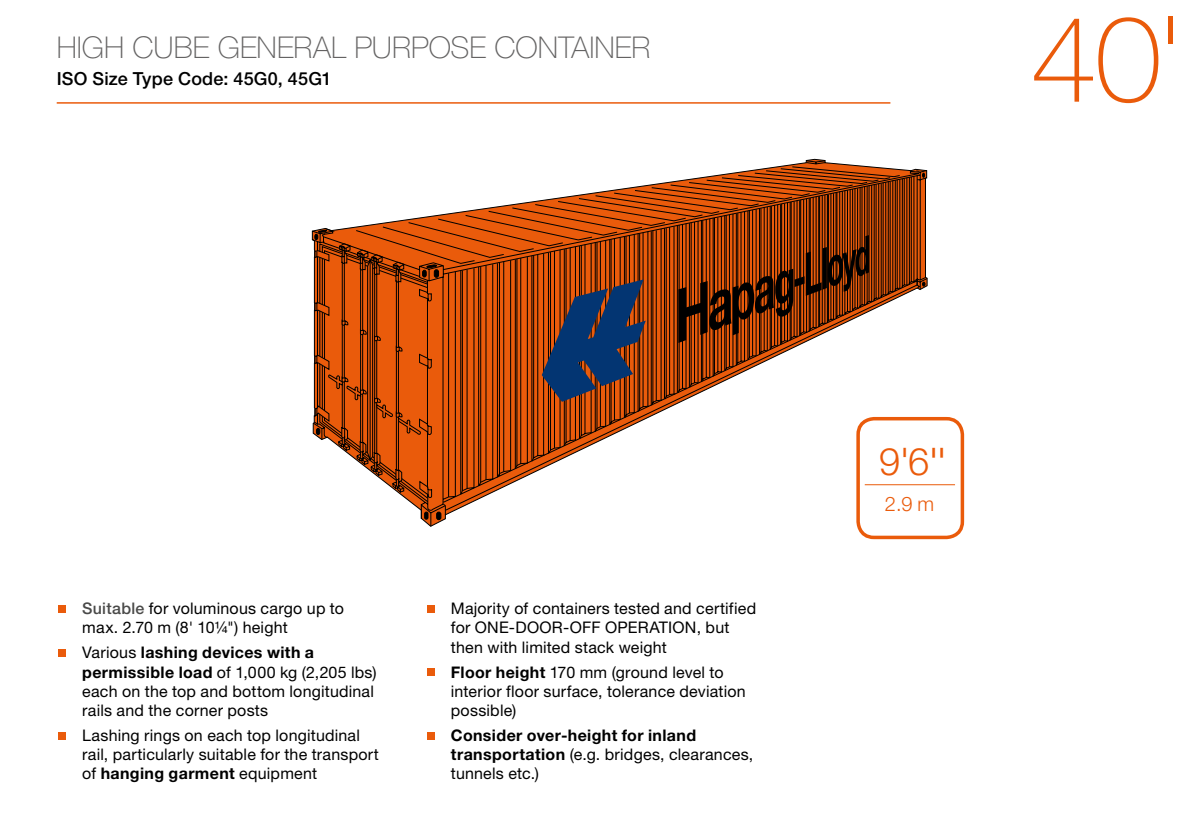
<style>
.page{position:relative;width:1191px;height:840px;background:#fff}
.page>*{position:absolute;margin:0;border:0;box-sizing:border-box;transform-origin:0 0}
.t1{font:100 120px "Helvetica Neue LT";color:#ea5b0b}
.t2{font:300 38px "Helvetica Neue LT";color:#ea5b0b}
.t3{font:100 30px "Helvetica Neue LT";color:#646363}
.t4{font:300 20px "Helvetica Neue LT";color:#ea5b0b}
.t5{font:500 18px "Helvetica Neue LT";letter-spacing:.01em;color:#000}
.t6{font:16px/19.2px "Helvetica Neue LT";letter-spacing:.015em;color:#000}
.t7{font:700 16px/19.2px "Helvetica Neue LT";letter-spacing:.02em;color:#000}
.s1{font-weight:500;color:#4a4a49}
.s2{font-weight:700}
.s3{font-weight:400}
</style>
<div class="page">
<svg style="left:312px;top:159px;width:615px;height:367px"></svg>
<svg style="left:514px;top:170px;width:411px;height:299px"></svg>
<hr style="left:57px;top:102px;width:833px;height:2px;background:#ea5b0b">
<div style="left:427px;top:605px;width:8px;height:7px;background:#ea5b0b"></div>
<div style="left:427px;top:668px;width:8px;height:7px;background:#ea5b0b"></div>
<div style="left:427px;top:731px;width:8px;height:8px;background:#ea5b0b"></div>
<div style="left:59px;top:605px;width:7px;height:7px;background:#ea5b0b"></div>
<div style="left:59px;top:649px;width:7px;height:7px;background:#ea5b0b"></div>
<div style="left:59px;top:731px;width:7px;height:8px;background:#ea5b0b"></div>
<hr style="left:864px;top:484px;width:91px;height:1px;background:#ea5b0b">
<div style="left:856px;top:416px;width:108px;height:123px;border:4px solid #ea5b0b;border-radius:16px"></div>
<h3 class="t3" style="left:57px;top:30px;width:595px">HIGH CUBE GENERAL PURPOSE CONTAINER</h3>
<p class="t5" style="left:57px;top:68px;width:277px">ISO Size Type Code: 45G0, 45G1</p>
<h1 class="t1" style="left:1030px;top:-10px;width:154px">40'</h1>
<p class="t6" style="left:82px;top:598px;width:263px"><span class="s1">Suitable</span> for voluminous cargo up to max. 2.70 m (8' 10¼") height</p>
<p class="t6" style="left:82px;top:642px;width:296px">Various <span class="s2">lashing devices with a permissible load</span> of 1,000 kg (2,205 lbs) each on the top and bottom longitudinal rails and the corner posts</p>
<p class="t6" style="left:82px;top:725px;width:298px">Lashing rings on each top longitudinal rail, particularly suitable for the transport of <span class="s2">hanging garment</span> equipment</p>
<p class="t6" style="left:451px;top:598px;width:307px">Majority of containers tested and certified for ONE-DOOR-OFF OPERATION, but then with limited stack weight</p>
<p class="t6" style="left:451px;top:661px;width:296px"><span class="s2">Floor height</span> 170 mm (ground level to interior floor surface, tolerance deviation possible)</p>
<p class="t7" style="left:451px;top:724px;width:304px">Consider over-height for inland transportation <span class="s3">(e.g. bridges, clearances, tunnels etc.)</span></p>
<h2 class="t2" style="left:879px;top:438px;width:69px">9'6<span class="s3">''</span></h2>
<p class="t4" style="left:885px;top:491px;width:51px">2.9 m</p>
</div>
